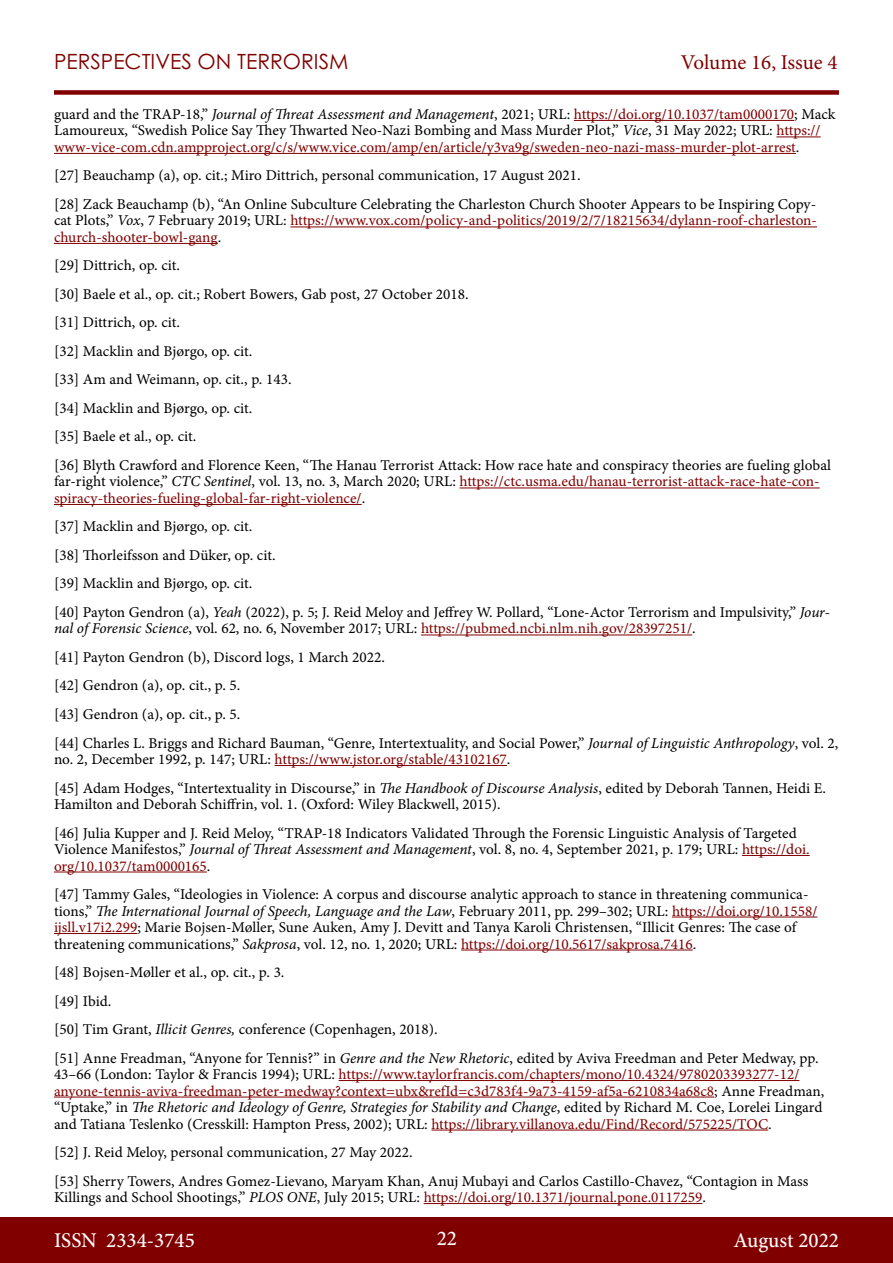
<style>
.page{position:relative;width:893px;height:1263px;background:#fff}
.page>*{position:absolute;margin:0;border:0;box-sizing:border-box;transform-origin:0 0}
.t1{font:500 21px "Minion Pro";color:#fff}
.t2{font:21px "Century Gothic Pro";color:#800000}
.t3{font:21px "Minion Pro";letter-spacing:-.005em;color:#800000}
.t4{font:15px/28.5px "Minion Pro Capt";color:#000}
.t5{font:15px/16.5px "Minion Pro Capt";color:#800000}
.t6{font:15px "Minion Pro It Capt";letter-spacing:-.005em;color:#000}
.s1{font-family:"Minion Pro Capt"}
.s2{font-family:"Minion Pro Capt";color:#800000}
.s3{color:#000}
.s4{font-family:"Minion Pro It Capt";color:#000}
.s5{font-family:"Minion Pro It Capt"}
.s6{color:#800000}
</style>
<div class="page">
<div style="left:0;top:1217px;width:893px;height:46px;background:#800000"></div>
<div style="left:54px;top:90px;width:785px;height:5px;background:#800000"></div>
<hr style="left:574px;top:120px;width:220px;height:1px;background:#800000">
<hr style="left:776px;top:137px;width:45px;height:1px;background:#800000">
<hr style="left:54px;top:153px;width:742px;height:1px;background:#800000">
<hr style="left:290px;top:227px;width:527px;height:1px;background:#800000">
<hr style="left:54px;top:243px;width:164px;height:1px;background:#800000">
<hr style="left:460px;top:488px;width:360px;height:1px;background:#800000">
<hr style="left:54px;top:504px;width:308px;height:1px;background:#800000">
<hr style="left:421px;top:635px;width:271px;height:1px;background:#800000">
<hr style="left:275px;top:765px;width:232px;height:1px;background:#800000">
<hr style="left:742px;top:855px;width:68px;height:1px;background:#800000">
<hr style="left:54px;top:872px;width:153px;height:1px;background:#800000">
<hr style="left:672px;top:917px;width:145px;height:1px;background:#800000">
<hr style="left:54px;top:933px;width:83px;height:1px;background:#800000">
<hr style="left:461px;top:950px;width:232px;height:1px;background:#800000">
<hr style="left:339px;top:1080px;width:460px;height:1px;background:#800000">
<hr style="left:54px;top:1097px;width:660px;height:1px;background:#800000">
<hr style="left:431px;top:1130px;width:337px;height:1px;background:#800000">
<hr style="left:424px;top:1203px;width:278px;height:1px;background:#800000">
<h1 class="t2" style="left:54px;top:49px;width:296px">PERSPECTIVES ON TERRORISM</h1>
<h1 class="t3" style="left:681px;top:48px;width:158px">Volume 16, Issue 4</h1>
<p class="t6" style="left:54px;top:104px;width:783px"><span class="s1">guard and the TRAP-18,”</span> Journal of Threat Assessment and Management<span class="s1">, 2021; URL:</span> <span class="s2">https://doi.org/10.1037/tam0000170</span><span class="s1">; Mack</span></p>
<p class="t5" style="left:54px;top:122px;width:768px"><span class="s3">Lamoureux, “Swedish Police Say They Thwarted Neo-Nazi Bombing and Mass Murder Plot,”</span> <span class="s4">Vice</span><span class="s3">, 31 May 2022; URL:</span> https:// www-vice-com.cdn.ampproject.org/c/s/www.vice.com/amp/en/article/y3va9g/sweden-neo-nazi-mass-murder-plot-arrest<span class="s3">.</span></p>
<p class="t4" style="left:54px;top:161px;width:764px">[27] Beauchamp (a), op. cit.; Miro Dittrich, personal communication, 17 August 2021.<br>[28] Zack Beauchamp (b), “An Online Subculture Celebrating the Charleston Church Shooter Appears to be Inspiring Copy-</p>
<p class="t5" style="left:54px;top:212px;width:765px"><span class="s3">cat Plots,”</span> <span class="s4">Vox</span><span class="s3">, 7 February 2019; URL:</span> https://www.vox.com/policy-and-politics/2019/2/7/18215634/dylann-roof-charleston&shy;church-shooter-bowl-gang<span class="s3">.</span></p>
<p class="t4" style="left:54px;top:251px;width:778px">[29] Dittrich, op. cit.<br>[30] Baele et al., op. cit.; Robert Bowers, Gab post, 27 October 2018.<br>[31] Dittrich, op. cit.<br>[32] Macklin and Bjørgo, op. cit.<br>[33] Am and Weimann, op. cit., p. 143.<br>[34] Macklin and Bjørgo, op. cit.<br>[35] Baele et al., op. cit.<br>[36] Blyth Crawford and Florence Keen, “The Hanau Terrorist Attack: How race hate and conspiracy theories are fueling global</p>
<p class="t5" style="left:54px;top:473px;width:767px"><span class="s3">far-right violence,”</span> <span class="s4">CTC Sentinel</span><span class="s3">, vol. 13, no. 3, March 2020; URL:</span> https://ctc.usma.edu/hanau-terrorist-attack-race-hate-con&shy;spiracy-theories-fueling-global-far-right-violence/<span class="s3">.</span></p>
<p class="t4" style="left:54px;top:512px;width:777px">[37] Macklin and Bjørgo, op. cit.<br>[38] Thorleifsson and Düker, op. cit.<br>[39] Macklin and Bjørgo, op. cit.<br>[40] Payton Gendron (a), <span class="s5">Yeah</span> (2022), p. 5; J. Reid Meloy and Jeffrey W. Pollard, “Lone-Actor Terrorism and Impulsivity,” <span class="s5">Jour-</span></p>
<p class="t4" style="left:54px;top:614px;width:786px"><span class="s5">nal of Forensic Science</span>, vol. 62, no. 6, November 2017; URL: <span class="s6">https://pubmed.ncbi.nlm.nih.gov/28397251/</span>.<br>[41] Payton Gendron (b), Discord logs, 1 March 2022.<br>[42] Gendron (a), op. cit., p. 5.<br>[43] Gendron (a), op. cit., p. 5.<br>[44] Charles L. Briggs and Richard Bauman, “Genre, Intertextuality, and Social Power,” <span class="s5">Journal of Linguistic Anthropology</span>, vol. 2,</p>
<p class="t4" style="left:54px;top:745px;width:774px">no. 2, December 1992, p. 147; URL: <span class="s6">https://www.jstor.org/stable/43102167</span>.<br>[45] Adam Hodges, “Intertextuality in Discourse,” in <span class="s5">The Handbook of Discourse Analysis</span>, edited by Deborah Tannen, Heidi E.</p>
<p class="t4" style="left:54px;top:790px;width:744px">Hamilton and Deborah Schiffrin, vol. 1. (Oxford: Wiley Blackwell, 2015).<br>[46] Julia Kupper and J. Reid Meloy, “TRAP-18 Indicators Validated Through the Forensic Linguistic Analysis of Targeted</p>
<p class="t4" style="left:54px;top:841px;width:757px;line-height:16.5px">Violence Manifestos,” <span class="s5">Journal of Threat Assessment and Management</span>, vol. 8, no. 4, September 2021, p. 179; URL: <span class="s6">https://doi. org/10.1037/tam0000165</span>.</p>
<p class="t4" style="left:54px;top:880px;width:756px">[47] Tammy Gales, “Ideologies in Violence: A corpus and discourse analytic approach to stance in threatening communica-</p>
<p class="t6" style="left:54px;top:900px;width:765px"><span class="s1">tions,”</span> The International Journal of Speech, Language and the Law<span class="s1">, February 2011, pp. 299–302; URL:</span> <span class="s2">https://doi.org/10.1558/</span></p>
<p class="t4" style="left:54px;top:919px;width:744px;line-height:16.5px"><span class="s6">ijsll.v17i2.299</span>; Marie Bojsen-Møller, Sune Auken, Amy J. Devitt and Tanya Karoli Christensen, “Illicit Genres: The case of threatening communications,” <span class="s5">Sakprosa</span>, vol. 12, no. 1, 2020; URL: <span class="s6">https://doi.org/10.5617/sakprosa.7416</span>.</p>
<p class="t4" style="left:54px;top:958px;width:766px">[48] Bojsen-Møller et al., op. cit., p. 3.<br>[49] Ibid.<br>[50] Tim Grant, <span class="s5">Illicit Genres,</span> conference (Copenhagen, 2018).<br>[51] Anne Freadman, “Anyone for Tennis?” in <span class="s5">Genre and the New Rhetoric</span>, edited by Aviva Freedman and Peter Medway, pp.</p>
<p class="t5" style="left:54px;top:1066px;width:772px"><span class="s3">43–66 (London: Taylor &amp; Francis 1994); URL:</span> https://www.taylorfrancis.com/chapters/mono/10.4324/9780203393277-12/ anyone-tennis-aviva-freedman-peter-medway?context=ubx&amp;refId=c3d783f4-9a73-4159-af5a-6210834a68c8<span class="s3">; Anne Freadman,</span></p>
<p class="t6" style="left:54px;top:1097px;width:770px"><span class="s1">“Uptake,” in</span> The Rhetoric and Ideology of Genre, Strategies for Stability and Change<span class="s1">, edited by Richard M. Coe, Lorelei Lingard</span></p>
<p class="t4" style="left:54px;top:1109px;width:756px">and Tatiana Teslenko (Cresskill: Hampton Press, 2002); URL: <span class="s6">https://library.villanova.edu/Find/Record/575225/TOC</span>.<br>[52] J. Reid Meloy, personal communication, 27 May 2022.<br>[53] Sherry Towers, Andres Gomez-Lievano, Maryam Khan, Anuj Mubayi and Carlos Castillo-Chavez, “Contagion in Mass</p>
<p class="t5" style="left:54px;top:1189px;width:653px"><span class="s3">Killings and School Shootings,”</span> <span class="s4">PLOS ONE</span><span class="s3">, July 2015; URL:</span> https://doi.org/10.1371/journal.pone.0117259<span class="s3">.</span></p>
<h1 class="t1" style="left:54px;top:1226px;width:142px">ISSN 2334-3745</h1>
<h1 class="t1" style="left:437px;top:1224px;width:22px">22</h1>
<h1 class="t1" style="left:733px;top:1226px;width:107px">August 2022</h1>
</div>
